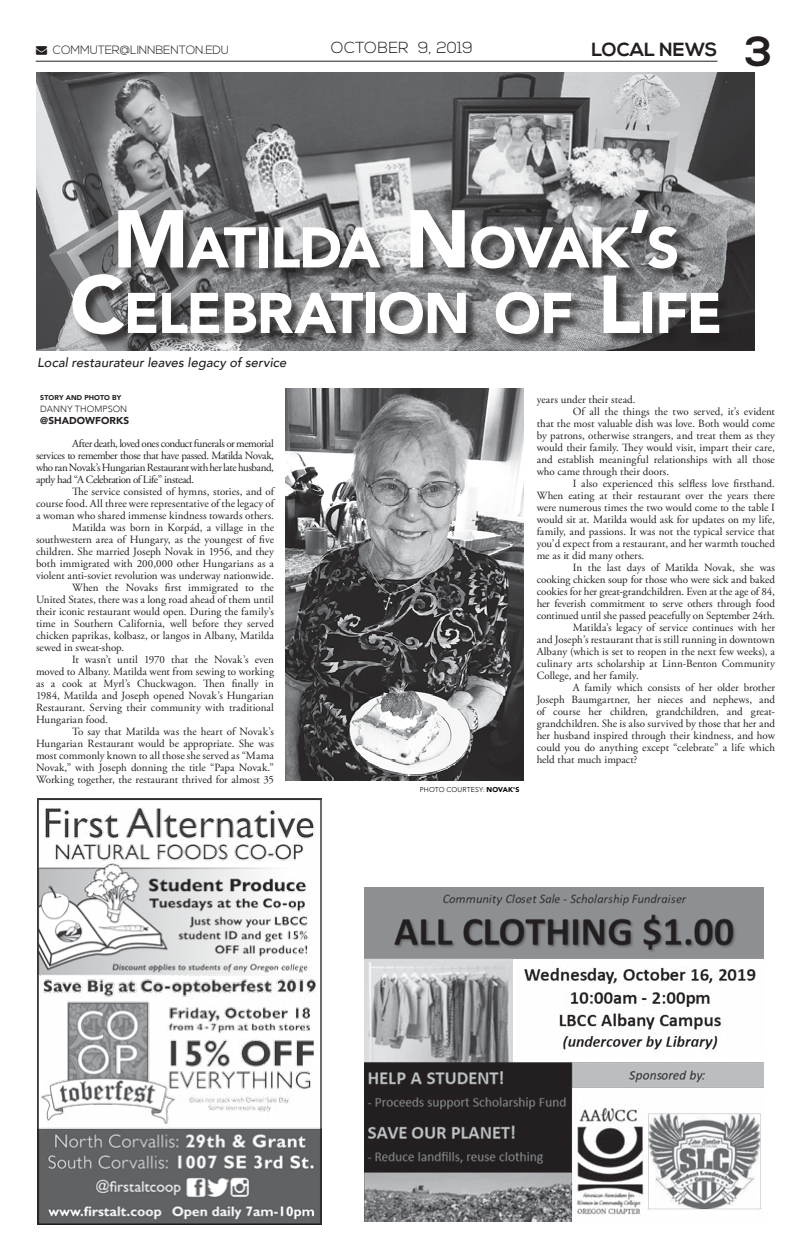
<style>
.page{position:relative;width:810px;height:1260px;background:#fff}
.page>*{position:absolute;margin:0;border:0;box-sizing:border-box;transform-origin:0 0}
.t1{font:900 56.7px/65.5px "Avenir";letter-spacing:-.025em;color:#fff;text-align:center}
.t2{font:700 19px "Nexa";color:#231f20}
.t3{font:300 16px "Nexa";letter-spacing:.005em;color:#231f20}
.t4{font:italic 500 13px "Avenir";letter-spacing:.005em;color:#231f20}
.t5{font:300 12px "Nexa";letter-spacing:-.02em;color:#231f20}
.t6{font:11px/12px "Adobe Garamond Pro";letter-spacing:.005em;color:#231f20;text-align:justify}
.t7{font:900 10px "Avenir";letter-spacing:.005em;color:#231f20}
.t8{font:300 9px "Avenir";letter-spacing:.01em;color:#231f20}
.t9{font:300 7px "Avenir";letter-spacing:.02em;color:#000}
.t10{font:900 7px "Avenir";letter-spacing:.01em;color:#231f20}
.s1{font-size:42px}
.s2{font-size:81px}
.s3{font-weight:900}
</style>
<div class="page">
<hr style="left:36px;top:61px;width:681px;height:1px;background:#231f20">
<img style="left:36px;top:72px;width:718px;height:279px">
<img style="left:364px;top:887px;width:400px;height:335px">
<img style="left:37px;top:799px;width:284px;height:426px">
<div style="left:74px;top:212px;width:658px;height:134px;background:#231f20;opacity:.75"></div>
<img style="left:286px;top:388px;width:238px;height:393px">
<p class="t5" style="left:36px;top:43px;width:195px">→ COMMUTER@LINNBENTON.EDU</p>
<h3 class="t3" style="left:331px;top:39px;width:143px">OCTOBER 9, 2019</h3>
<h2 class="t2" style="left:591px;top:39px;width:183px">LOCAL NEWS <span class="s1">3</span></h2>
<h1 class="t1" style="left:70px;top:214px;width:654px"><span class="s2">M</span>ATILDA <span class="s2">N</span>OVAK<span class="s2">’</span>S<br><span class="s2">C</span>ELEBRATION OF <span class="s2">L</span>IFE</h1>
<p class="t4" style="left:37px;top:355px;width:251px">Local restaurateur leaves legacy of service</p>
<p class="t10" style="left:40px;top:391px;width:82px">STORY AND PHOTO BY</p>
<p class="t8" style="left:40px;top:403px;width:88px">DANNY THOMPSON</p>
<p class="t7" style="left:40px;top:412px;width:90px">@SHADOWFORKS</p>
<p class="t6" style="left:36px;top:438px;width:240px;text-indent:36px">After death, loved ones conduct funerals or memorial services to remember those that have passed. Matilda Novak, who ran Novak’s Hungarian Restaurant with her late husband, aptly had “A Celebration of Life” instead.</p>
<p class="t6" style="left:72px;top:486px;width:204px">The service consisted of hymns, stories, and of</p>
<p class="t6" style="left:36px;top:498px;width:239px">course food. All three were representative of the legacy of</p>
<p class="t6" style="left:36px;top:510px;width:239px">a woman who shared immense kindness towards others.</p>
<p class="t6" style="left:72px;top:522px;width:204px">Matilda was born in Korpád, a village in the</p>
<p class="t6" style="left:36px;top:534px;width:240px">southwestern area of Hungary, as the youngest of five</p>
<p class="t6" style="left:36px;top:546px;width:240px">children. She married Joseph Novak in 1956, and they</p>
<p class="t6" style="left:36px;top:558px;width:239px">both immigrated with 200,000 other Hungarians as a</p>
<p class="t6" style="left:36px;top:570px;width:239px">violent anti-soviet revolution was underway nationwide.</p>
<p class="t6" style="left:72px;top:582px;width:204px">When the Novaks first immigrated to the</p>
<p class="t6" style="left:36px;top:594px;width:239px">United States, there was a long road ahead of them until</p>
<p class="t6" style="left:36px;top:606px;width:240px">their iconic restaurant would open. During the family’s</p>
<p class="t6" style="left:36px;top:618px;width:239px">time in Southern California, well before they served</p>
<p class="t6" style="left:36px;top:630px;width:239px">chicken paprikas, kolbasz, or langos in Albany, Matilda</p>
<p class="t6" style="left:36px;top:642px;width:90px">sewed in sweat-shop.</p>
<p class="t6" style="left:72px;top:654px;width:204px">It wasn’t until 1970 that the Novak’s even</p>
<p class="t6" style="left:36px;top:666px;width:239px">moved to Albany. Matilda went from sewing to working</p>
<p class="t6" style="left:36px;top:678px;width:240px">as a cook at Myrl’s Chuckwagon. Then finally in</p>
<p class="t6" style="left:36px;top:690px;width:240px">1984, Matilda and Joseph opened Novak’s Hungarian</p>
<p class="t6" style="left:36px;top:702px;width:240px">Restaurant. Serving their community with traditional</p>
<p class="t6" style="left:36px;top:714px;width:74px">Hungarian food.</p>
<p class="t6" style="left:72px;top:726px;width:204px">To say that Matilda was the heart of Novak’s</p>
<p class="t6" style="left:36px;top:738px;width:239px">Hungarian Restaurant would be appropriate. She was</p>
<p class="t6" style="left:36px;top:750px;width:239px">most commonly known to all those she served as “Mama</p>
<p class="t6" style="left:36px;top:762px;width:239px">Novak,” with Joseph donning the title “Papa Novak.”</p>
<p class="t6" style="left:36px;top:774px;width:240px">Working together, the restaurant thrived for almost 35</p>
<p class="t9" style="left:420px;top:786px;width:101px">PHOTO COURTESY: <span class="s3">NOVAK'S</span></p>
<p class="t6" style="left:537px;top:394px;width:100px">years under their stead.</p>
<p class="t6" style="left:573px;top:406px;width:204px">Of all the things the two served, it’s evident</p>
<p class="t6" style="left:537px;top:418px;width:240px">that the most valuable dish was love. Both would come</p>
<p class="t6" style="left:537px;top:430px;width:240px">by patrons, otherwise strangers, and treat them as they</p>
<p class="t6" style="left:537px;top:442px;width:240px">would their family. They would visit, impart their care,</p>
<p class="t6" style="left:537px;top:454px;width:240px">and establish meaningful relationships with all those</p>
<p class="t6" style="left:537px;top:466px;width:134px">who came through their doors.</p>
<p class="t6" style="left:573px;top:478px;width:204px">I also experienced this selfless love firsthand.</p>
<p class="t6" style="left:537px;top:490px;width:240px">When eating at their restaurant over the years there</p>
<p class="t6" style="left:537px;top:502px;width:240px">were numerous times the two would come to the table I</p>
<p class="t6" style="left:537px;top:514px;width:240px">would sit at. Matilda would ask for updates on my life,</p>
<p class="t6" style="left:537px;top:526px;width:240px">family, and passions. It was not the typical service that</p>
<p class="t6" style="left:537px;top:538px;width:240px">you’d expect from a restaurant, and her warmth touched</p>
<p class="t6" style="left:537px;top:550px;width:109px">me as it did many others.</p>
<p class="t6" style="left:573px;top:562px;width:204px">In the last days of Matilda Novak, she was</p>
<p class="t6" style="left:537px;top:574px;width:240px">cooking chicken soup for those who were sick and baked</p>
<p class="t6" style="left:537px;top:586px;width:240px">cookies for her great-grandchildren. Even at the age of 84,</p>
<p class="t6" style="left:537px;top:598px;width:240px">her feverish commitment to serve others through food</p>
<p class="t6" style="left:537px;top:610px;width:240px">continued until she passed peacefully on September 24th.</p>
<p class="t6" style="left:573px;top:622px;width:204px">Matilda’s legacy of service continues with her</p>
<p class="t6" style="left:537px;top:634px;width:240px">and Joseph’s restaurant that is still running in downtown</p>
<p class="t6" style="left:537px;top:646px;width:240px">Albany (which is set to reopen in the next few weeks), a</p>
<p class="t6" style="left:537px;top:658px;width:240px">culinary arts scholarship at Linn-Benton Community</p>
<p class="t6" style="left:537px;top:670px;width:104px">College, and her family.</p>
<p class="t6" style="left:573px;top:682px;width:204px">A family which consists of her older brother</p>
<p class="t6" style="left:537px;top:694px;width:240px">Joseph Baumgartner, her nieces and nephews, and</p>
<p class="t6" style="left:537px;top:706px;width:240px">of course her children, grandchildren, and great-</p>
<p class="t6" style="left:537px;top:718px;width:240px">grandchildren. She is also survived by those that her and</p>
<p class="t6" style="left:537px;top:730px;width:240px">her husband inspired through their kindness, and how</p>
<p class="t6" style="left:537px;top:742px;width:240px">could you do anything except “celebrate” a life which</p>
<p class="t6" style="left:537px;top:754px;width:102px">held that much impact?</p>
</div>
